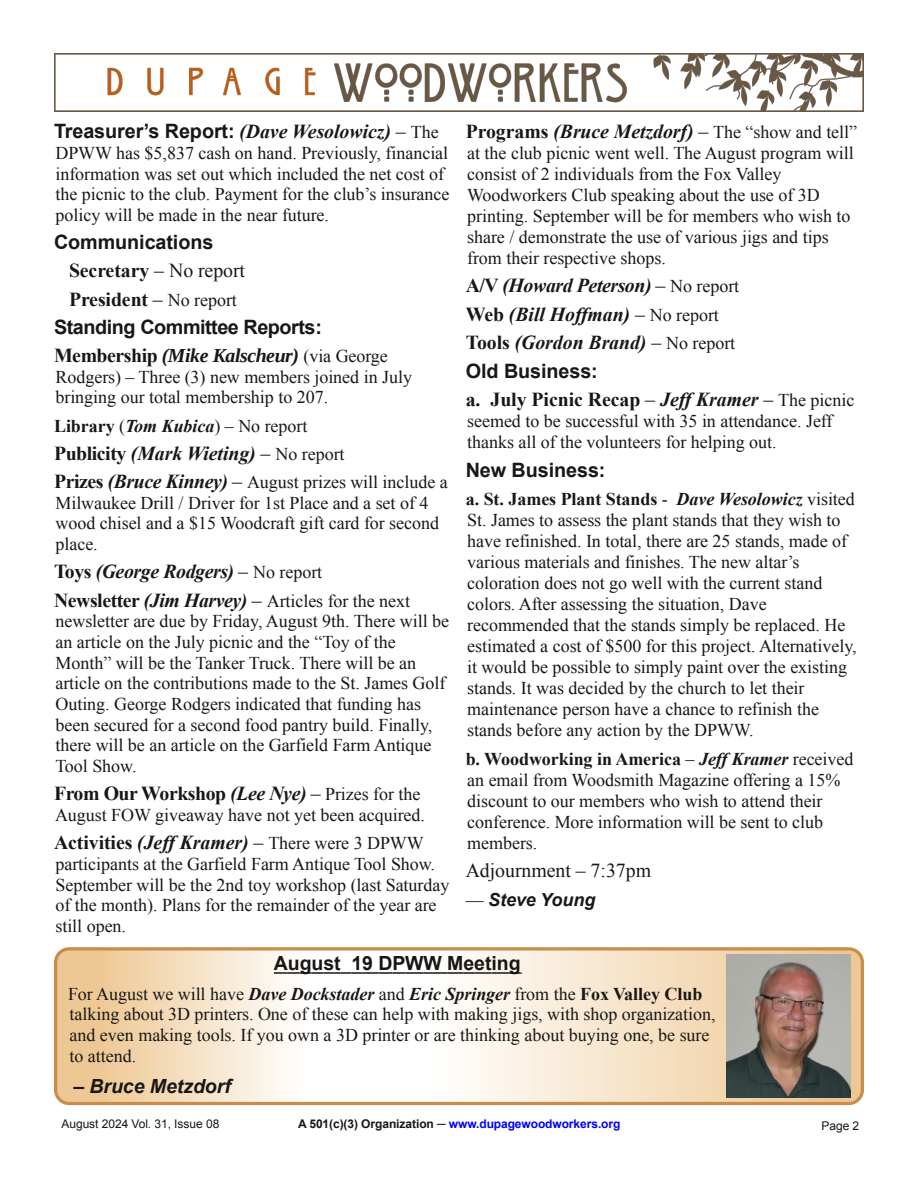
<style>
.page{position:relative;width:918px;height:1188px;background:#fff}
.page>*{position:absolute;margin:0;border:0;box-sizing:border-box;transform-origin:0 0}
.t1{font:italic 700 19.8px/28.5px "Times New Roman";letter-spacing:-.015em;color:#181715}
.t2{font:700 19.8px/28.2px "Times New Roman";letter-spacing:-.005em;color:#181715}
.t3{font:700 19.8px "Arial";letter-spacing:-.005em;color:#181715}
.t4{font:italic 700 19.8px "Liberation Serif";letter-spacing:-.02em;color:#181715}
.t5{font:700 19.8px "Arial";letter-spacing:-.025em;color:#181715}
.t6{font:19.8px "Times New Roman";color:#181715}
.t7{font:700 19.5px "Arial";color:#181715}
.t8{font:italic 700 19.5px "Arial";color:#181715}
.t9{font:18px/21px "Times New Roman";color:#181715}
.t10{font:italic 700 18px "Arial";letter-spacing:-.005em;color:#181715}
.t11{font:700 12px "Arial";letter-spacing:-.005em;color:#00f}
.t12{font:12px "Arial";letter-spacing:-.005em;color:#181715}
.s1{font-family:"Times New Roman";font-style:italic}
.s2{font-family:"Times New Roman";font-weight:400}
.s3{font-family:"Times New Roman";font-weight:400;font-size:18px}
.s4{font-weight:400}
.s5{font-weight:400;font-size:18px}
.s6{font-family:"Times New Roman";font-style:normal}
.s7{font-family:"Times New Roman";font-weight:400;font-style:normal;font-size:18px}
.s8{font-weight:700}
.s9{font-weight:700;font-style:italic}
.s10{font-style:normal}
.s11{font-weight:400;font-style:normal}
.s12{font-weight:400;font-style:normal;font-size:18px}
.s13{font-weight:700;font-size:19.8px}
.s14{font-weight:700;font-style:italic;font-size:19.8px}
.s15{font-size:19.8px}
.s16{font-style:italic}
.s17{font-family:"Times New Roman";font-weight:400;font-style:normal}
.s18{color:#181715}
</style>
<div class="page">
<img style="left:54px;top:54px;width:810px;height:57px">
<svg style="left:56px;top:949px;width:806px;height:155px"></svg>
<svg style="left:274px;top:972px;width:248px;height:2px"></svg>
<div style="left:54px;top:947px;width:810px;height:158px;border:3px solid #c68d4c;border-radius:14px"></div>
<img style="left:727px;top:955px;width:124px;height:143px">
<p class="t3" style="left:54px;top:120px;width:386px">Treasurer’s Report: <span class="s1">(Dave Wesolowicz)</span> <span class="s2">–</span> <span class="s3">The</span></p>
<p class="t9" style="left:56px;top:143px;width:395px">DPWW has $5,837 cash on hand. Previously, financial information was set out which included the net cost of the picnic to the club. Payment for the club’s insurance policy will be made in the near future.</p>
<p class="t3" style="left:54px;top:231px;width:161px">Communications</p>
<p class="t2" style="left:69px;top:257px;width:178px">Secretary <span class="s4">– No report<br></span>President <span class="s4">–</span> <span class="s5">No report</span></p>
<p class="t5" style="left:54px;top:316px;width:270px">Standing Committee Reports:</p>
<p class="t4" style="left:54px;top:344px;width:335px"><span class="s6">Membership</span> (Mike Kalscheur) <span class="s7">(via George</span></p>
<p class="t9" style="left:56px;top:366px;width:358px">Rodgers) – Three (3) new members joined in July bringing our total membership to 207.</p>
<p class="t9" style="left:54px;top:415px;width:255px"><span class="s8">Library</span> (<span class="s9">Tom Kubica</span>) – No report</p>
<p class="t1" style="left:54px;top:439px;width:292px"><span class="s10">Publicity</span> (Mark Wieting) <span class="s11">–</span> <span class="s12">No report</span></p>
<p class="t9" style="left:54px;top:472px;width:395px"><span class="s13">Prizes</span> <span class="s14">(Bruce Kinney)</span> <span class="s15">–</span> August prizes will include a Milwaukee Drill / Driver for 1st Place and a set of 4 wood chisel and a $15 Woodcraft gift card for second place.</p>
<p class="t1" style="left:54px;top:557px;width:270px"><span class="s10">Toys</span> (George Rodgers) <span class="s11">–</span> <span class="s12">No report</span></p>
<p class="t9" style="left:54px;top:590px;width:397px"><span class="s13">Newsletter</span> <span class="s14">(Jim Harvey)</span> <span class="s15">–</span> Articles for the next newsletter are due by Friday, August 9th. There will be an article on the July picnic and the “Toy of the Month” will be the Tanker Truck. There will be an article on the contributions made to the St. James Golf Outing. George Rodgers indicated that funding has been secured for a second food pantry build. Finally, there will be an article on the Garfield Farm Antique Tool Show.</p>
<p class="t2" style="left:54px;top:780px;width:368px">From Our Workshop <span class="s16">(Lee Nye)</span> <span class="s4">–</span> <span class="s5">Prizes for the</span></p>
<p class="t9" style="left:54px;top:801px;width:373px;line-height:28.2px">August FOW giveaway have not yet been acquired.<br><span class="s13">Activities</span> <span class="s14">(Jeff Kramer)</span> <span class="s15">–</span> There were 3 DPWW</p>
<p class="t9" style="left:56px;top:854px;width:395px">participants at the Garfield Farm Antique Tool Show.<br>September will be the 2nd toy workshop (last Saturday of the month). Plans for the remainder of the year are still open.</p>
<p class="t9" style="left:466px;top:121px;width:393px"><span class="s13">Programs</span> <span class="s14">(Bruce Metzdorf)</span> <span class="s15">–</span> The “show and tell” at the club picnic went well. The August program will consist of 2 individuals from the Fox Valley Woodworkers Club speaking about the use of 3D printing. September will be for members who wish to share / demonstrate the use of various jigs and tips from their respective shops.</p>
<p class="t1" style="left:466px;top:271px;width:275px"><span class="s10">A/V</span> (Howard Peterson) <span class="s11">–</span> <span class="s12">No report<br></span><span class="s10">Web</span> (Bill Hoffman) <span class="s11">–</span> <span class="s12">No report<br></span><span class="s10">Tools</span> (Gordon Brand) <span class="s11">–</span> <span class="s12">No report</span></p>
<p class="t3" style="left:466px;top:360px;width:134px">Old Business:</p>
<p class="t2" style="left:466px;top:385px;width:390px">a. July Picnic Recap <span class="s4">–</span> <span class="s16">Jeff Kramer</span> <span class="s4">–</span> <span class="s5">The picnic</span></p>
<p class="t9" style="left:467px;top:410px;width:367px">seemed to be successful with 35 in attendance. Jeff thanks all of the volunteers for helping out.</p>
<p class="t3" style="left:466px;top:459px;width:141px">New Business:</p>
<p class="t9" style="left:466px;top:488px;width:392px"><span class="s8">a. St. James Plant Stands</span> - <span class="s9">Dave Wesolowicz</span> visited St. James to assess the plant stands that they wish to have refinished. In total, there are 25 stands, made of various materials and finishes. The new altar’s coloration does not go well with the current stand colors. After assessing the situation, Dave recommended that the stands simply be replaced. He estimated a cost of $500 for this project. Alternatively, it would be possible to simply paint over the existing stands. It was decided by the church to let their maintenance person have a chance to refinish the stands before any action by the DPWW.</p>
<p class="t9" style="left:466px;top:748px;width:389px"><span class="s8">b. Woodworking in America</span> – <span class="s9">Jeff Kramer</span> received an email from Woodsmith Magazine offering a 15% discount to our members who wish to attend their conference. More information will be sent to club members.</p>
<p class="t6" style="left:466px;top:859px;width:187px">Adjournment – 7:37pm</p>
<p class="t10" style="left:466px;top:889px;width:131px"><span class="s17">—</span> Steve Young</p>
<p class="t7" style="left:274px;top:952px;width:248px">August 19 DPWW Meeting</p>
<p class="t9" style="left:68px;top:983px;width:649px">For August we will have <span class="s9">Dave Dockstader</span> and <span class="s9">Eric Springer</span> from the <span class="s8">Fox Valley Club </span>talking about 3D printers. One of these can help with making jigs, with shop organization, and even making tools. If you own a 3D printer or are thinking about buying one, be sure to attend.</p>
<p class="t8" style="left:73px;top:1076px;width:159px">– Bruce Metzdorf</p>
<p class="t12" style="left:62px;top:1117px;width:159px">August 2024 Vol. 31, Issue 08</p>
<p class="t11" style="left:298px;top:1118px;width:324px"><span class="s18">A 501(c)(3) Organization ─</span> www.dupagewoodworkers.org</p>
<p class="t12" style="left:822px;top:1119px;width:39px">Page 2</p>
</div>
